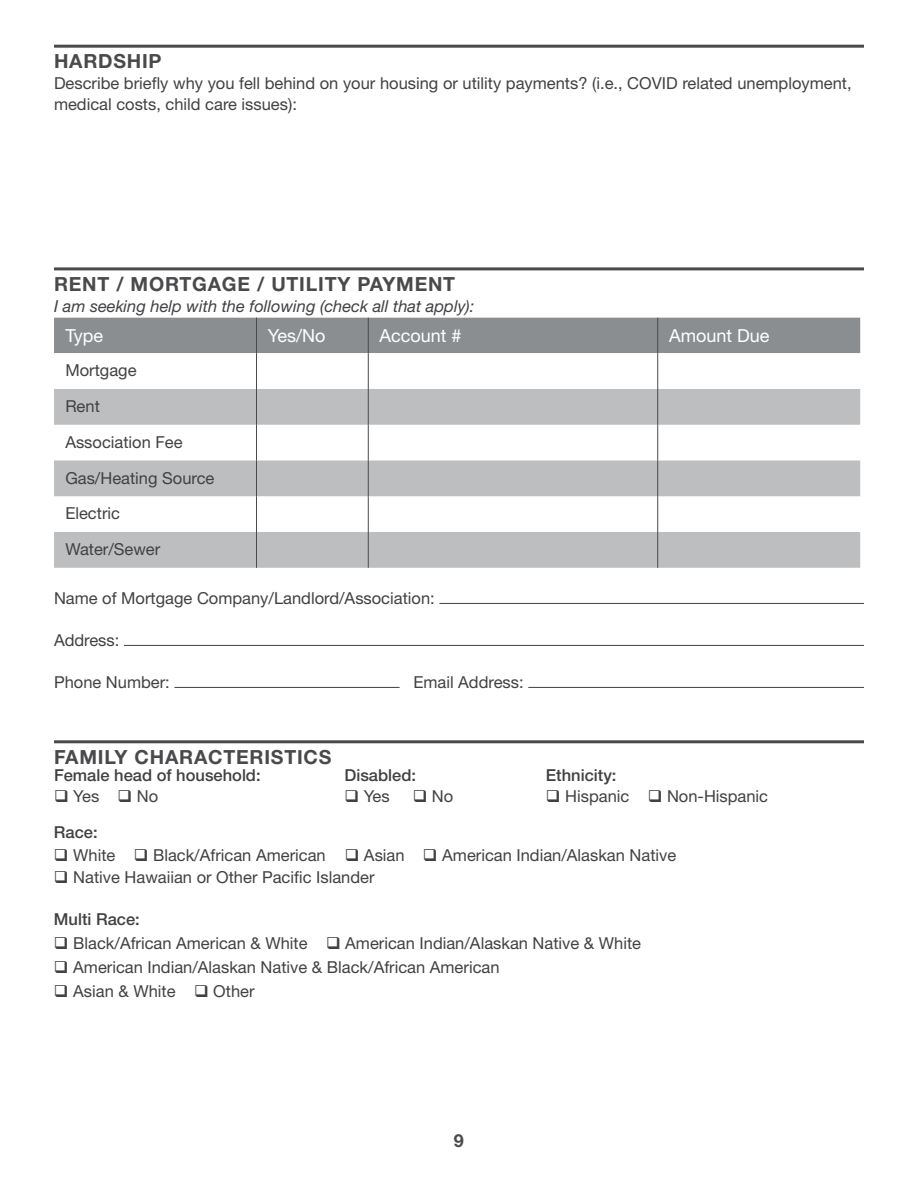
<style>
.page{position:relative;width:918px;height:1188px;background:#fff}
.page>*{position:absolute;margin:0;border:0;box-sizing:border-box;transform-origin:0 0}
.t1{font:700 19.5px "Helvetica Neue LT Std";letter-spacing:.04em;color:#4a4a4d}
.t2{font:18px "Helvetica Neue LT Std";color:#fff}
.t3{font:700 18px "Helvetica Neue LT Std";color:#4a4a4d}
.t4{font:16.5px/35.7px "Helvetica Neue LT Std";color:#414042}
.t5{font:500 16.5px "Helvetica Neue LT Std";color:#414042}
.t6{font:italic 16.5px "Helvetica Neue LT Std";color:#414042}
</style>
<div class="page">
<hr style="left:54px;top:45px;width:810px;height:3px;background:#4a4a4d">
<hr style="left:54px;top:267px;width:810px;height:3px;background:#4a4a4d">
<hr style="left:54px;top:740px;width:810px;height:3px;background:#4a4a4d">
<div style="left:54px;top:318px;width:806px;height:35px;background:#8b8e90"></div>
<svg style="left:54px;top:389px;width:806px;height:179px;fill:#bcbec0"></svg>
<hr style="left:256px;top:318px;width:1px;height:35px;background:#4a4a4d">
<hr style="left:368px;top:318px;width:1px;height:35px;background:#4a4a4d">
<hr style="left:657px;top:318px;width:1px;height:35px;background:#4a4a4d">
<hr style="left:256px;top:353px;width:1px;height:36px;background:#4a4a4d">
<hr style="left:368px;top:353px;width:1px;height:36px;background:#4a4a4d">
<hr style="left:657px;top:353px;width:1px;height:36px;background:#4a4a4d">
<hr style="left:256px;top:389px;width:1px;height:36px;background:#4a4a4d">
<hr style="left:368px;top:389px;width:1px;height:36px;background:#4a4a4d">
<hr style="left:657px;top:389px;width:1px;height:36px;background:#4a4a4d">
<hr style="left:256px;top:425px;width:1px;height:36px;background:#4a4a4d">
<hr style="left:368px;top:425px;width:1px;height:36px;background:#4a4a4d">
<hr style="left:657px;top:425px;width:1px;height:36px;background:#4a4a4d">
<hr style="left:256px;top:461px;width:1px;height:35px;background:#4a4a4d">
<hr style="left:368px;top:461px;width:1px;height:35px;background:#4a4a4d">
<hr style="left:657px;top:461px;width:1px;height:35px;background:#4a4a4d">
<hr style="left:256px;top:496px;width:1px;height:36px;background:#4a4a4d">
<hr style="left:368px;top:496px;width:1px;height:36px;background:#4a4a4d">
<hr style="left:657px;top:496px;width:1px;height:36px;background:#4a4a4d">
<hr style="left:256px;top:532px;width:1px;height:36px;background:#4a4a4d">
<hr style="left:368px;top:532px;width:1px;height:36px;background:#4a4a4d">
<hr style="left:657px;top:532px;width:1px;height:36px;background:#4a4a4d">
<hr style="left:439px;top:603px;width:425px;height:1px;background:#414042">
<hr style="left:124px;top:645px;width:740px;height:1px;background:#414042">
<hr style="left:174px;top:687px;width:226px;height:1px;background:#414042">
<hr style="left:528px;top:687px;width:336px;height:1px;background:#414042">
<p class="t1" style="left:54px;top:49px;width:109px">HARDSHIP</p>
<p class="t4" style="left:54px;top:72px;width:799px;line-height:21px">Describe briefly why you fell behind on your housing or utility payments? (i.e., COVID related unemployment, medical costs, child care issues):</p>
<p class="t1" style="left:54px;top:272px;width:403px">RENT / MORTGAGE / UTILITY PAYMENT</p>
<p class="t6" style="left:54px;top:296px;width:422px">I am seeking help with the following (check all that apply):</p>
<p class="t2" style="left:65px;top:325px;width:39px">Type</p>
<p class="t2" style="left:268px;top:325px;width:59px">Yes/No</p>
<p class="t2" style="left:380px;top:325px;width:84px">Account #</p>
<p class="t2" style="left:669px;top:325px;width:102px">Amount Due</p>
<p class="t4" style="left:65px;top:352px;width:151px">Mortgage<br>Rent<br>Association Fee<br>Gas/Heating Source<br>Electric<br>Water/Sewer</p>
<p class="t4" style="left:54px;top:580px;width:382px">Name of Mortgage Company/Landlord/Association:</p>
<p class="t4" style="left:54px;top:622px;width:67px">Address:</p>
<p class="t4" style="left:54px;top:664px;width:117px">Phone Number:</p>
<p class="t4" style="left:413px;top:664px;width:112px">Email Address:</p>
<p class="t1" style="left:54px;top:745px;width:279px">FAMILY CHARACTERISTICS</p>
<p class="t5" style="left:54px;top:766px;width:208px">Female head of household:</p>
<p class="t4" style="left:54px;top:778px;width:106px">❑ Yes ❑ No</p>
<p class="t5" style="left:345px;top:766px;width:73px">Disabled:</p>
<p class="t4" style="left:345px;top:778px;width:47px">❑ Yes</p>
<p class="t4" style="left:413px;top:778px;width:42px">❑ No</p>
<p class="t5" style="left:546px;top:766px;width:72px">Ethnicity:</p>
<p class="t4" style="left:546px;top:778px;width:224px">❑ Hispanic ❑ Non-Hispanic</p>
<p class="t5" style="left:54px;top:823px;width:45px">Race:</p>
<p class="t4" style="left:54px;top:837px;width:624px">❑ White ❑ Black/African American ❑ Asian ❑ American Indian/Alaskan Native</p>
<p class="t4" style="left:54px;top:859px;width:322px">❑ Native Hawaiian or Other Pacific Islander</p>
<p class="t5" style="left:54px;top:910px;width:87px">Multi Race:</p>
<p class="t4" style="left:54px;top:925px;width:589px">❑ Black/African American &amp; White ❑ American Indian/Alaskan Native &amp; White</p>
<p class="t4" style="left:54px;top:949px;width:447px">❑ American Indian/Alaskan Native &amp; Black/African American</p>
<p class="t4" style="left:54px;top:973px;width:202px">❑ Asian &amp; White ❑ Other</p>
<p class="t3" style="left:454px;top:1129px;width:12px">9</p>
</div>
